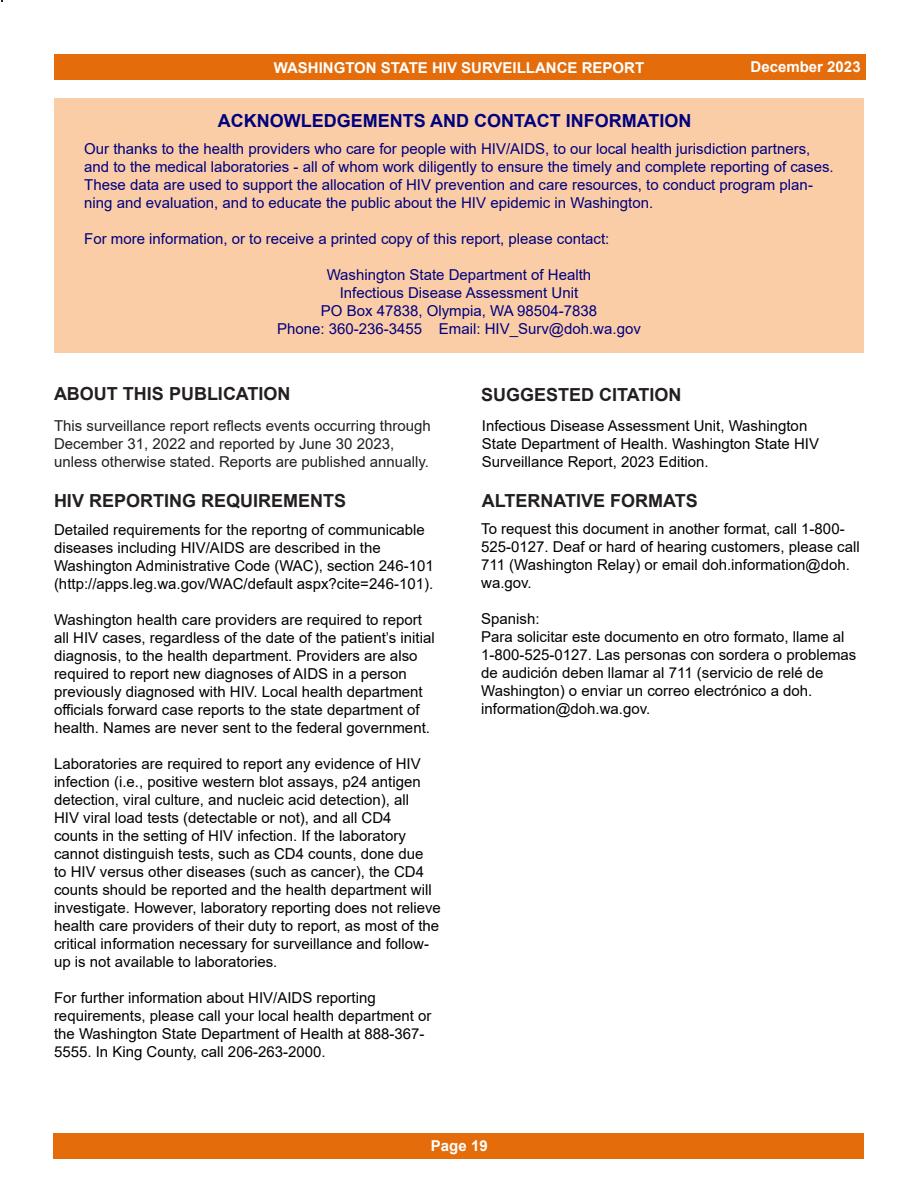
<style>
.page{position:relative;width:918px;height:1188px;background:#fff}
.page>*{position:absolute;margin:0;border:0;box-sizing:border-box;transform-origin:0 0}
.t1{font:700 18px "Arial";color:#231f20}
.t2{font:700 18px "Arial";color:#00007e}
.t3{font:15px/18px "Arial";color:#000}
.t4{font:15px/18px "Arial";color:#00007e}
.t5{font:15px/18px "Arial";color:#231f20}
.t6{font:700 15px "Arial";color:#fff}
</style>
<div class="page">
<div style="left:55px;top:98px;width:809px;height:254px;background:#fbcda7"></div>
<div style="left:53px;top:1134px;width:810px;height:25px;background:#e46c0a"></div>
<div style="left:55px;top:54px;width:811px;height:25px;background:#e46c0a"></div>
<p class="t6" style="left:274px;top:57px;width:372px">WASHINGTON STATE HIV SURVEILLANCE REPORT</p>
<p class="t6" style="left:751px;top:57px;width:112px">December 2023</p>
<p class="t2" style="left:218px;top:108px;width:475px">ACKNOWLEDGEMENTS AND CONTACT INFORMATION</p>
<p class="t4" style="left:84px;top:140px;width:751px">Our thanks to the health providers who care for people with HIV/AIDS, to our local health jurisdiction partners, and to the medical laboratories - all of whom work diligently to ensure the timely and complete reporting of cases.<br>These data are used to support the allocation of HIV prevention and care resources, to conduct program plan&shy;ning and evaluation, and to educate the public about the HIV epidemic in Washington.</p>
<p class="t4" style="left:84px;top:230px;width:527px">For more information, or to receive a printed copy of this report, please contact:</p>
<p class="t4" style="left:327px;top:266px;width:266px">Washington State Department of Health</p>
<p class="t4" style="left:340px;top:284px;width:240px">Infectious Disease Assessment Unit</p>
<p class="t4" style="left:321px;top:302px;width:278px">PO Box 47838, Olympia, WA 98504-7838</p>
<p class="t4" style="left:277px;top:320px;width:365px">Phone: 360-236-3455 Email: HIV_Surv@doh.wa.gov</p>
<p class="t1" style="left:54px;top:381px;width:238px">ABOUT THIS PUBLICATION</p>
<p class="t5" style="left:54px;top:417px;width:378px">This surveillance report reflects events occurring through<br>December 31, 2022 and reported by June 30 2023, unless otherwise stated. Reports are published annually.</p>
<p class="t1" style="left:54px;top:488px;width:294px">HIV REPORTING REQUIREMENTS</p>
<p class="t3" style="left:54px;top:520px;width:381px">Detailed requirements for the reportng of communicable diseases including HIV/AIDS are described in the<br>Washington Administrative Code (WAC), section 246-101</p>
<p class="t3" style="left:54px;top:574px;width:381px">(http://apps.leg.wa.gov/WAC/default aspx?cite=246-101).</p>
<p class="t3" style="left:54px;top:610px;width:382px">Washington health care providers are required to report all HIV cases, regardless of the date of the patient’s initial diagnosis, to the health department. Providers are also required to report new diagnoses of AIDS in a person previously diagnosed with HIV. Local health department officials forward case reports to the state department of health. Names are never sent to the federal government.</p>
<p class="t3" style="left:54px;top:754px;width:388px">Laboratories are required to report any evidence of HIV infection (i.e., positive western blot assays, p24 antigen detection, viral culture, and nucleic acid detection), all<br>HIV viral load tests (detectable or not), and all CD4<br>counts in the setting of HIV infection. If the laboratory cannot distinguish tests, such as CD4 counts, done due<br>to HIV versus other diseases (such as cancer), the CD4 counts should be reported and the health department will investigate. However, laboratory reporting does not relieve health care providers of their duty to report, as most of the critical information necessary for surveillance and follow&shy;up is not available to laboratories.</p>
<p class="t3" style="left:54px;top:988px;width:379px">For further information about HIV/AIDS reporting requirements, please call your local health department or the Washington State Department of Health at 888-367- 5555. In King County, call 206-263-2000.</p>
<p class="t1" style="left:481px;top:382px;width:202px">SUGGESTED CITATION</p>
<p class="t3" style="left:482px;top:417px;width:339px">Infectious Disease Assessment Unit, Washington<br>State Department of Health. Washington State HIV<br>Surveillance Report, 2023 Edition.</p>
<p class="t1" style="left:482px;top:488px;width:217px">ALTERNATIVE FORMATS</p>
<p class="t3" style="left:481px;top:520px;width:380px">To request this document in another format, call 1-800- 525-0127. Deaf or hard of hearing customers, please call 711 (Washington Relay) or email doh.information@doh. wa.gov.</p>
<p class="t3" style="left:481px;top:610px;width:60px">Spanish:</p>
<p class="t3" style="left:481px;top:628px;width:377px">Para solicitar este documento en otro formato, llame al 1-800-525-0127. Las personas con sordera o problemas de audición deben llamar al 711 (servicio de relé de Washington) o enviar un correo electrónico a doh. information@doh.wa.gov.</p>
<p class="t6" style="left:431px;top:1135px;width:58px">Page 19</p>
</div>
